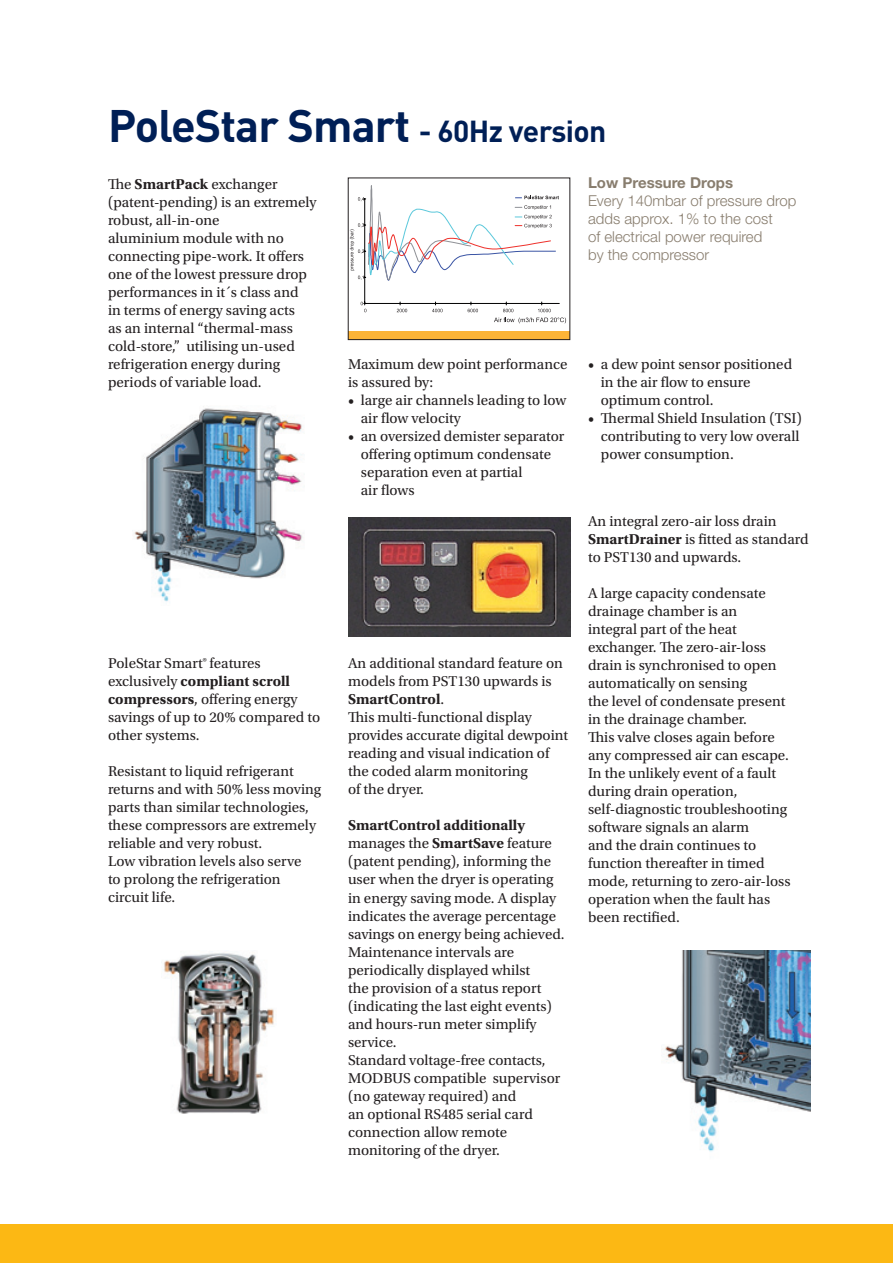
<style>
.page{position:relative;width:893px;height:1263px;background:#fff}
.page>*{position:absolute;margin:0;border:0;box-sizing:border-box;transform-origin:0 0}
.t1{font:700 45px "DINOT";letter-spacing:-.02em;color:#001f56}
.t2{font:15px/18px "Utopia Std";color:#231f20}
.t3{font:300 15px/18px "Helvetica Neue LT Std";color:#887d6e}
.t4{font:700 15px "Helvetica Neue LT Std";color:#887d6e}
.s1{font-size:30px}
.s2{font-weight:700}
</style>
<div class="page">
<div style="left:0;top:1225px;width:893px;height:38px;background:#fcb814"></div>
<img style="left:132px;top:408px;width:171px;height:194px">
<img style="left:164px;top:953px;width:110px;height:161px">
<img style="left:348px;top:517px;width:222px;height:119px">
<img style="left:665px;top:950px;width:145px;height:202px">
<div style="left:348px;top:331px;width:222px;height:9px;background:#fcb437"></div>
<hr style="left:364px;top:199px;width:1px;height:104px;background:#000">
<hr style="left:365px;top:303px;width:194px;height:1px;background:#000">
<svg style="left:361px;top:302px;width:5px;height:10px"></svg>
<svg style="left:397px;top:302px;width:10px;height:10px"></svg>
<svg style="left:432px;top:302px;width:11px;height:10px"></svg>
<svg style="left:468px;top:302px;width:10px;height:10px"></svg>
<svg style="left:503px;top:302px;width:10px;height:10px"></svg>
<svg style="left:538px;top:302px;width:13px;height:10px"></svg>
<svg style="left:494px;top:318px;width:72px;height:5px"></svg>
<svg style="left:350px;top:185px;width:209px;height:96px"></svg>
<h1 class="t1" style="left:108px;top:96px;width:500px">PoleStar Smart <span class="s1">- 60Hz version</span></h1>
<p class="t4" style="left:588px;top:174px;width:147px">Low Pressure Drops</p>
<p class="t3" style="left:588px;top:192px;width:210px">Every 140mbar of pressure drop adds approx. 1% to the cost<br>of electrical power required<br>by the compressor</p>
<p class="t2" style="left:108px;top:175px;width:210px">The <span class="s2">SmartPack</span> exchanger (patent-pending) is an extremely robust, all-in-one<br>aluminium module with no connecting pipe-work. It offers one of the lowest pressure drop performances in it´s class and<br>in terms of energy saving acts<br>as an internal “thermal-mass cold-store,” utilising un-used refrigeration energy during periods of variable load.</p>
<p class="t2" style="left:601px;top:355px;width:193px;text-indent:-13px">• a dew point sensor positioned in the air flow to ensure optimum control.</p>
<p class="t2" style="left:601px;top:409px;width:202px;text-indent:-13px">• Thermal Shield Insulation (TSI) contributing to very low overall power consumption.</p>
<p class="t2" style="left:348px;top:355px;width:221px">Maximum dew point performance is assured by:</p>
<p class="t2" style="left:361px;top:391px;width:207px;text-indent:-13px">• large air channels leading to low air flow velocity</p>
<p class="t2" style="left:361px;top:427px;width:205px;text-indent:-13px">• an oversized demister separator offering optimum condensate separation even at partial<br>air flows</p>
<p class="t2" style="left:108px;top:655px;width:214px">PoleStar Smart® features exclusively <span class="s2">compliant scroll compressors</span>, offering energy savings of up to 20% compared to other systems.</p>
<p class="t2" style="left:108px;top:763px;width:215px">Resistant to liquid refrigerant returns and with 50% less moving parts than similar technologies, these compressors are extremely reliable and very robust.<br>Low vibration levels also serve<br>to prolong the refrigeration circuit life.</p>
<p class="t2" style="left:348px;top:655px;width:222px">An additional standard feature on models from PST130 upwards is<br><span class="s2">SmartControl</span>.<br>This multi-functional display provides accurate digital dewpoint reading and visual indication of the coded alarm monitoring<br>of the dryer.</p>
<p class="t2" style="left:348px;top:817px;width:218px"><span class="s2">SmartControl additionally </span>manages the <span class="s2">SmartSave</span> feature (patent pending), informing the user when the dryer is operating in energy saving mode. A display indicates the average percentage savings on energy being achieved.<br>Maintenance intervals are periodically displayed whilst<br>the provision of a status report (indicating the last eight events) and hours-run meter simplify service.<br>Standard voltage-free contacts,<br>MODBUS compatible supervisor (no gateway required) and<br>an optional RS485 serial card connection allow remote monitoring of the dryer.</p>
<p class="t2" style="left:588px;top:512px;width:222px">An integral zero-air loss drain<br><span class="s2">SmartDrainer</span> is fitted as standard to PST130 and upwards.</p>
<p class="t2" style="left:588px;top:584px;width:204px">A large capacity condensate drainage chamber is an<br>integral part of the heat exchanger. The zero-air-loss drain is synchronised to open automatically on sensing<br>the level of condensate present in the drainage chamber.<br>This valve closes again before any compressed air can escape.<br>In the unlikely event of a fault during drain operation, self-diagnostic troubleshooting software signals an alarm<br>and the drain continues to function thereafter in timed mode, returning to zero-air-loss operation when the fault has been rectified.</p>
</div>
